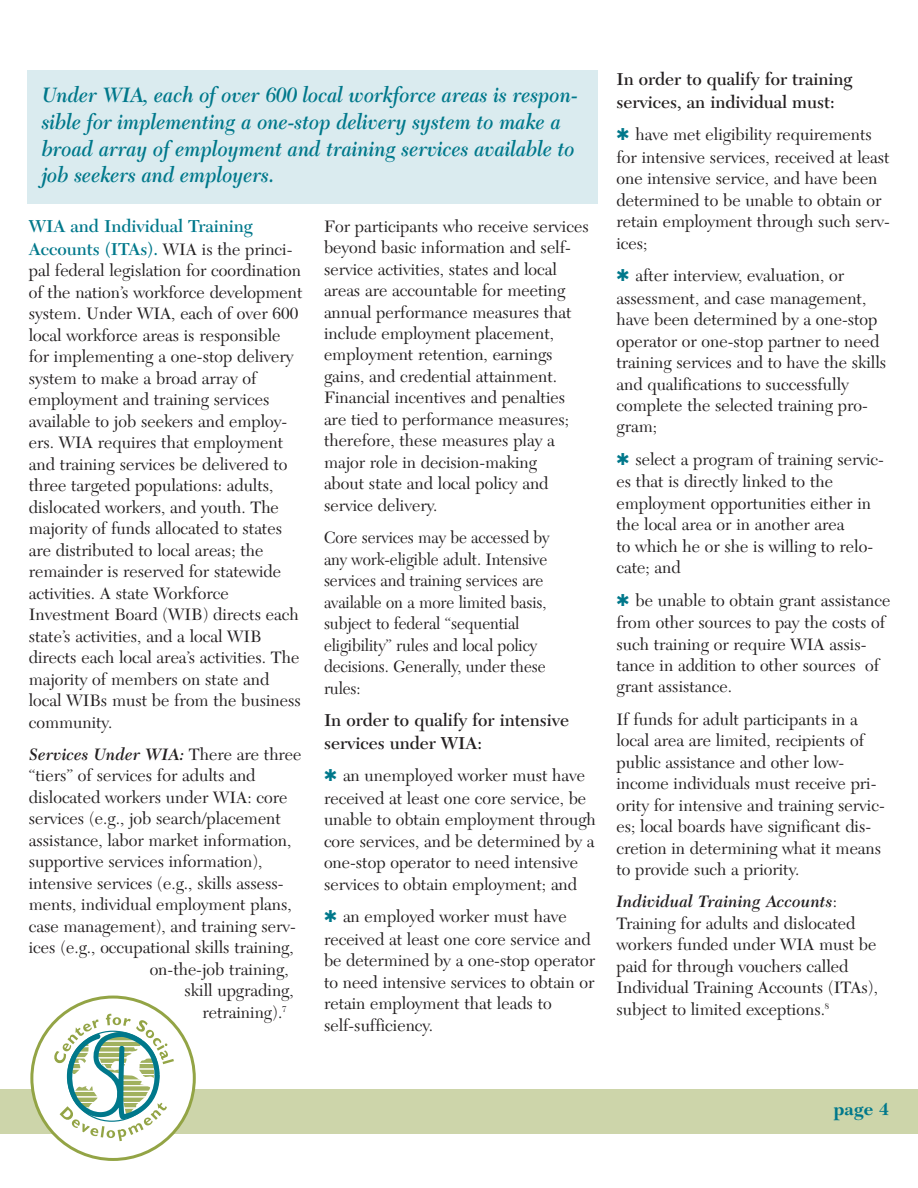
<style>
.page{position:relative;width:918px;height:1188px;background:#fff}
.page>*{position:absolute;margin:0;border:0;box-sizing:border-box;transform-origin:0 0}
.t1{font:italic 600 21.75px/26.8px "New Caledonia";letter-spacing:-.01em;color:#00788b;scale:.95 1}
.t2{font:600 18px/22.4px "New Caledonia";color:#231f20}
.t3{font:600 18px/22.4px "New Caledonia";color:#00788b}
.t4{font:700 18px "New Caledonia";color:#00788b}
.t5{font:17.25px/21.5px "New Caledonia";color:#231f20}
.t6{font:17.25px/21.5px "New Caledonia";color:#231f20;scale:.95 1}
.t7{font:italic 600 17.25px "New Caledonia";color:#231f20}
.s1{font-weight:400;font-size:17.25px;color:#231f20}
.s2{font-weight:400;font-style:normal}
.s3{color:#00788b}
.s4{font-weight:600;font-style:italic}
</style>
<div class="page">
<div style="left:0;top:1089px;width:918px;height:45px;background:#cdd5aa"></div>
<svg style="left:30px;top:996px;width:166px;height:165px"></svg>
<div style="left:27px;top:70px;width:571px;height:134px;background:#daebef"></div>
<p class="t1" style="left:42px;top:83px;width:566px">Under WIA, each of over 600 local workforce areas is respon&shy;sible for implementing a one-stop delivery system to make a broad array of employment and training services available to job seekers and employers.</p>
<p class="t3" style="left:29px;top:217px;width:265px">WIA and Individual Training<br>Accounts (ITAs). <span class="s1">WIA is the princi-</span></p>
<p class="t5" style="left:29px;top:262px;width:275px">pal federal legislation for coordination of the nation’s workforce development system. Under WIA, each of over 600 local workforce areas is responsible for implementing a one-stop delivery system to make a broad array of employment and training services available to job seekers and employ&shy;ers. WIA requires that employment and training services be delivered to three targeted populations: adults, dislocated workers, and youth. The majority of funds allocated to states are distributed to local areas; the remainder is reserved for statewide activities. A state Workforce Investment Board (WIB) directs each state’s activities, and a local WIB directs each local area’s activities. The majority of members on state and local WIBs must be from the business community.</p>
<p class="t7" style="left:29px;top:747px;width:274px">Services Under WIA: <span class="s2">There are three</span></p>
<p class="t5" style="left:29px;top:767px;width:228px">“tiers” of services for adults and</p>
<p class="t5" style="left:29px;top:788px;width:260px">dislocated workers under WIA: core</p>
<p class="t5" style="left:29px;top:810px;width:254px">services (e.g., job search/placement</p>
<p class="t5" style="left:29px;top:831px;width:264px">assistance, labor market information,</p>
<p class="t5" style="left:29px;top:853px;width:235px">supportive services information),</p>
<p class="t5" style="left:29px;top:874px;width:256px">intensive services (e.g., skills assess-</p>
<p class="t5" style="left:29px;top:896px;width:264px">ments, individual employment plans,</p>
<p class="t5" style="left:29px;top:917px;width:269px">case management), and training serv-</p>
<p class="t5" style="left:29px;top:939px;width:267px">ices (e.g., occupational skills training,</p>
<p class="t5" style="left:150px;top:960px;width:141px">on-the-job training,</p>
<p class="t5" style="left:185px;top:982px;width:111px">skill upgrading,</p>
<p class="t5" style="left:202px;top:1003px;width:86px">retraining).<sup>7</sup></p>
<p class="t5" style="left:324px;top:217px;width:266px">For participants who receive services beyond basic information and self&shy;service activities, states and local areas are accountable for meeting annual performance measures that include employment placement, employment retention, earnings gains, and credential attainment.<br>Financial incentives and penalties are tied to performance measures; therefore, these measures play a major role in decision-making<br>about state and local policy and service delivery.</p>
<p class="t6" style="left:324px;top:529px;width:239px">Core services may be accessed by any work-eligible adult. Intensive services and training services are available on a more limited basis, subject to federal “sequential eligibility” rules and local policy decisions. Generally, under these rules:</p>
<p class="t2" style="left:324px;top:711px;width:247px">In order to qualify for intensive services under WIA:</p>
<p class="t5" style="left:324px;top:767px;width:273px"><span class="s3">✱</span> an unemployed worker must have received at least one core service, be unable to obtain employment through core services, and be determined by a one-stop operator to need intensive services to obtain employment; and</p>
<p class="t5" style="left:324px;top:907px;width:273px"><span class="s3">✱</span> an employed worker must have received at least one core service and be determined by a one-stop operator to need intensive services to obtain or retain employment that leads to self-sufficiency.</p>
<p class="t2" style="left:616px;top:70px;width:238px">In order to qualify for training services, an individual must:</p>
<p class="t5" style="left:616px;top:126px;width:275px"><span class="s3">✱</span> have met eligibility requirements for intensive services, received at least one intensive service, and have been determined to be unable to obtain or retain employment through such serv&shy;ices;</p>
<p class="t5" style="left:616px;top:266px;width:271px"><span class="s3">✱</span> after interview, evaluation, or assessment, and case management, have been determined by a one-stop operator or one-stop partner to need training services and to have the skills and qualifications to successfully complete the selected training pro&shy;gram;</p>
<p class="t5" style="left:616px;top:450px;width:269px"><span class="s3">✱</span> select a program of training servic&shy;es that is directly linked to the employment opportunities either in the local area or in another area<br>to which he or she is willing to relo&shy;cate; and</p>
<p class="t5" style="left:616px;top:591px;width:275px"><span class="s3">✱</span> be unable to obtain grant assistance from other sources to pay the costs of such training or require WIA assis&shy;tance in addition to other sources of grant assistance.</p>
<p class="t5" style="left:617px;top:710px;width:270px">If funds for adult participants in a local area are limited, recipients of public assistance and other low&shy;income individuals must receive pri&shy;ority for intensive and training servic&shy;es; local boards have significant dis&shy;cretion in determining what it means to provide such a priority.</p>
<p class="t5" style="left:616px;top:893px;width:263px"><span class="s4">Individual Training Accounts</span>:<br>Training for adults and dislocated workers funded under WIA must be paid for through vouchers called Individual Training Accounts (ITAs), subject to limited exceptions.<sup>8</sup></p>
<p class="t4" style="left:834px;top:1102px;width:57px">page 4</p>
</div>
